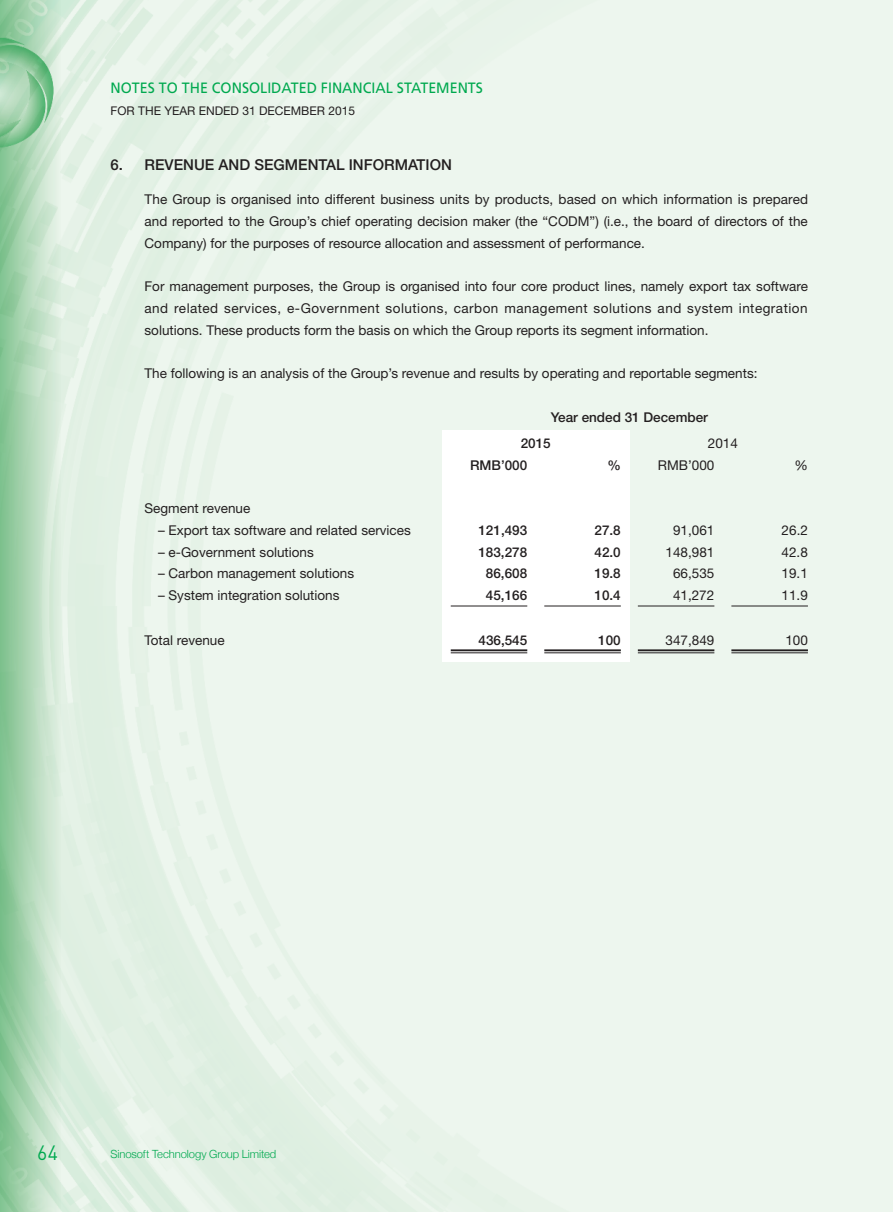
<style>
.page{position:relative;width:893px;height:1212px;background:#fff}
.page>*{position:absolute;margin:0;border:0;box-sizing:border-box;transform-origin:0 0}
.t1{font:20.4px "DIN";color:#00a94f;scale:.95 1}
.t2{font:15px "Frutiger LT Std";color:#00a94f;scale:.95 1}
.t3{font:500 15px "Helvetica Neue LT Std";color:#231f20}
.t4{font:13.5px/21.8px "Helvetica Neue LT Std";color:#231f20;text-align:justify}
.t5{font:500 13.5px/26px "Helvetica Neue LT Std";color:#231f20}
.t6{font:12px "Helvetica Neue LT Std";color:#231f20}
.t7{font:300 11.25px "Helvetica Neue";letter-spacing:-.01em;color:#00a94f}
</style>
<div class="page">
<img style="left:0;top:0;width:892px;height:1212px">
<div style="left:442px;top:430px;width:187px;height:232px;background:#fff"></div>
<hr style="left:451px;top:606px;width:76px;height:1px;background:#231f20">
<hr style="left:544px;top:606px;width:77px;height:1px;background:#231f20">
<hr style="left:638px;top:606px;width:76px;height:1px;background:#231f20">
<hr style="left:731px;top:606px;width:77px;height:1px;background:#231f20">
<hr style="left:451px;top:652px;width:76px;height:1px;background:#231f20">
<hr style="left:451px;top:649px;width:76px;height:2px;background:#231f20">
<hr style="left:544px;top:652px;width:77px;height:1px;background:#231f20">
<hr style="left:544px;top:649px;width:77px;height:2px;background:#231f20">
<hr style="left:638px;top:652px;width:76px;height:1px;background:#231f20">
<hr style="left:638px;top:649px;width:76px;height:2px;background:#231f20">
<hr style="left:731px;top:652px;width:77px;height:1px;background:#231f20">
<hr style="left:731px;top:649px;width:77px;height:2px;background:#231f20">
<p class="t2" style="left:111px;top:79px;width:394px">NOTES TO TH E CONSOLIDATED FINANCIAL STATEMENTS</p>
<p class="t6" style="left:111px;top:103px;width:246px">FOR THE YEAR ENDED 31 DECEMBER 2015</p>
<p class="t3" style="left:111px;top:155px;width:343px">6. REVENUE AND SEGMENTAL INFORMATION</p>
<p class="t4" style="left:145px;top:188px;width:665px">The Group is organised into different business units by products, based on which information is prepared and reported to the Group’s chief operating decision maker (the “CODM”) (i.e., the board of directors of the Company) for the purposes of resource allocation and assessment of performance.</p>
<p class="t4" style="left:145px;top:275px;width:665px">For management purposes, the Group is organised into four core product lines, namely export tax software and related services, e-Government solutions, carbon management solutions and system integration solutions. These products form the basis on which the Group reports its segment information.</p>
<p class="t4" style="left:145px;top:362px;width:614px">The following is an analysis of the Group’s revenue and results by operating and reportable segments:</p>
<p class="t5" style="left:521px;top:404px;width:189px;text-indent:30px">Year ended 31 December<br>2015</p>
<p class="t4" style="left:708px;top:432px;width:32px">2014</p>
<p class="t5" style="left:470px;top:452px;width:59px">RMB’000</p>
<p class="t5" style="left:607px;top:452px;width:15px">%</p>
<p class="t4" style="left:658px;top:454px;width:58px">RMB’000</p>
<p class="t4" style="left:794px;top:454px;width:15px">%</p>
<p class="t4" style="left:145px;top:497px;width:107px">Segment revenue</p>
<p class="t4" style="left:158px;top:519px;width:254px">– Export tax software and related services</p>
<p class="t5" style="left:478px;top:517px;width:50px">121,493</p>
<p class="t5" style="left:594px;top:517px;width:28px">27.8</p>
<p class="t4" style="left:673px;top:519px;width:43px">91,061</p>
<p class="t4" style="left:782px;top:519px;width:28px">26.2</p>
<p class="t4" style="left:158px;top:541px;width:157px">– e-Government solutions</p>
<p class="t5" style="left:478px;top:539px;width:50px">183,278</p>
<p class="t5" style="left:594px;top:539px;width:28px">42.0</p>
<p class="t4" style="left:666px;top:541px;width:50px">148,981</p>
<p class="t4" style="left:782px;top:541px;width:28px">42.8</p>
<p class="t4" style="left:158px;top:562px;width:198px">– Carbon management solutions</p>
<p class="t5" style="left:486px;top:560px;width:43px">86,608</p>
<p class="t5" style="left:594px;top:560px;width:28px">19.8</p>
<p class="t4" style="left:673px;top:562px;width:43px">66,535</p>
<p class="t4" style="left:782px;top:562px;width:28px">19.1</p>
<p class="t4" style="left:158px;top:584px;width:183px">– System integration solutions</p>
<p class="t5" style="left:486px;top:582px;width:43px">45,166</p>
<p class="t5" style="left:594px;top:582px;width:28px">10.4</p>
<p class="t4" style="left:673px;top:584px;width:43px">41,272</p>
<p class="t4" style="left:782px;top:584px;width:28px">11.9</p>
<p class="t4" style="left:145px;top:629px;width:82px">Total revenue</p>
<p class="t5" style="left:478px;top:627px;width:50px">436,545</p>
<p class="t5" style="left:598px;top:627px;width:24px">100</p>
<p class="t4" style="left:666px;top:629px;width:50px">347,849</p>
<p class="t4" style="left:785px;top:629px;width:24px">100</p>
<h1 class="t1" style="left:37px;top:1140px;width:23px">64</h1>
<p class="t7" style="left:111px;top:1145px;width:167px">Sinosoft Technology Group Limited</p>
</div>
